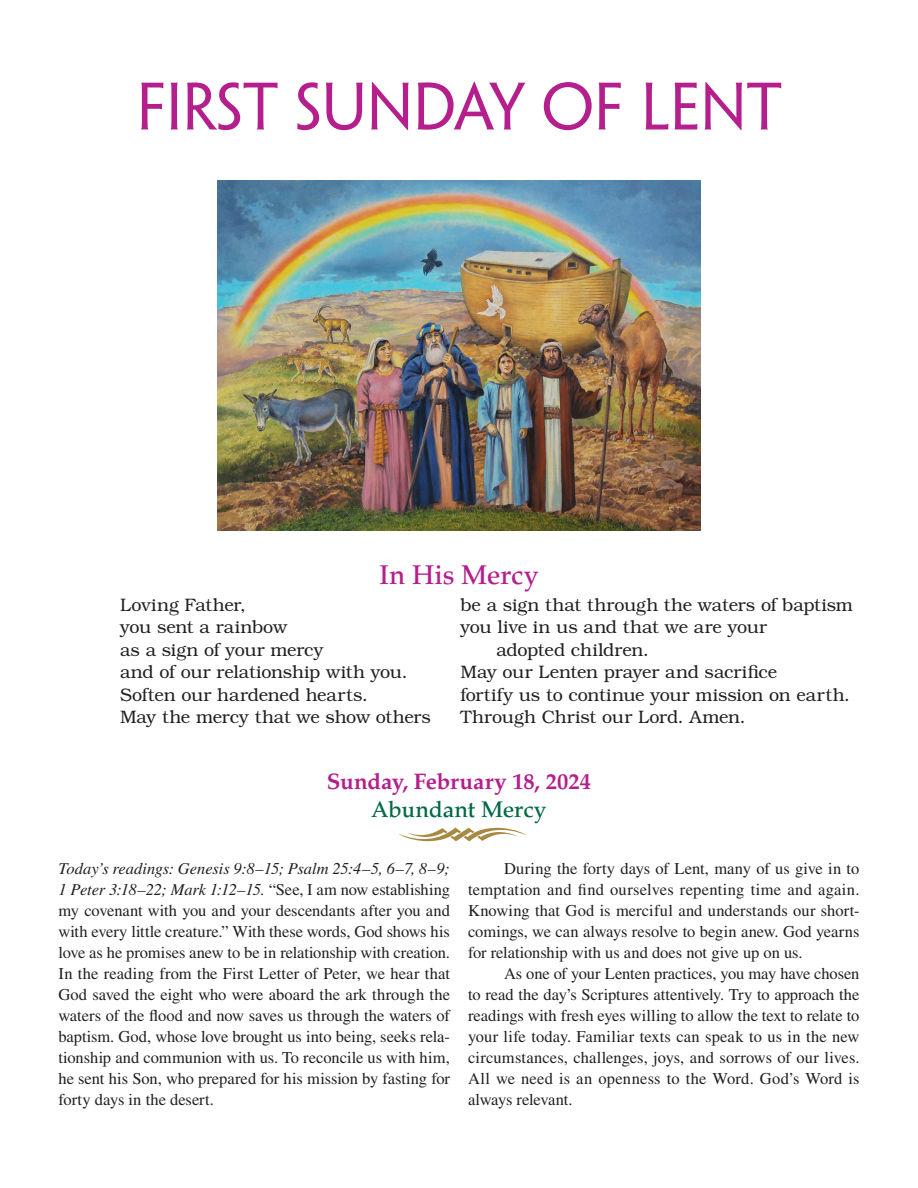
<style>
.page{position:relative;width:918px;height:1188px;background:#fff}
.page>*{position:absolute;margin:0;border:0;box-sizing:border-box;transform-origin:0 0}
.week__LENT{font:60px "Penumbra Flare Std";color:#b41e8d}
.prayer_h1__LENT{font:500 27px "Palatino LT Std";letter-spacing:.005em;color:#b41e8d}
.h1__front_LENT{font:700 22.5px "Palatino LT Std";color:#b41e8d}
.h2__front_ADVNT__CHRSMS__LENT__EASTR{font:500 22.5px "Palatino LT Std";letter-spacing:-.005em;color:#026a43}
.prayer__front{font:300 18px/22.5px "Bookman Std";letter-spacing:-.005em;color:#231f20}
.para__front{font:16.5px/21px "Times LT Std";letter-spacing:-.005em;color:#231f20;text-align:justify}
.para__indentfront{font:16.5px/21px "Times LT Std";color:#231f20;text-align:justify}
.s1{font-style:italic}
</style>
<div class="page">
<svg style="left:399px;top:827px;width:127px;height:15px"></svg>
<img style="left:217px;top:180px;width:484px;height:351px">
<p class="week__LENT" style="left:137px;top:71px;width:647px">FIRST SUNDAY OF LENT</p>
<p class="prayer_h1__LENT" style="left:380px;top:559px;width:160px">In His Mercy</p>
<p class="prayer__front" style="left:120px;top:594px;width:127px">Loving Father,</p>
<p class="prayer__front" style="left:120px;top:616px;width:169px">you sent a rainbow</p>
<p class="prayer__front" style="left:120px;top:639px;width:205px">as a sign of your mercy</p>
<p class="prayer__front" style="left:120px;top:661px;width:289px">and of our relationship with you.</p>
<p class="prayer__front" style="left:120px;top:684px;width:249px">Soften our hardened hearts.</p>
<p class="prayer__front" style="left:120px;top:706px;width:312px">May the mercy that we show others</p>
<p class="prayer__front" style="left:460px;top:594px;width:394px">be a sign that through the waters of baptism</p>
<p class="prayer__front" style="left:496px;top:616px;width:272px;text-indent:-36px">you live in us and that we are your adopted children.</p>
<p class="prayer__front" style="left:460px;top:661px;width:318px">May our Lenten prayer and sacrifice</p>
<p class="prayer__front" style="left:460px;top:684px;width:391px">fortify us to continue your mission on earth.</p>
<p class="prayer__front" style="left:460px;top:706px;width:287px">Through Christ our Lord. Amen.</p>
<p class="h1__front_LENT" style="left:327px;top:768px;width:266px">Sunday, February 18, 2024</p>
<p class="h2__front_ADVNT__CHRSMS__LENT__EASTR" style="left:372px;top:796px;width:176px">Abundant Mercy</p>
<p class="para__front" style="left:58px;top:858px;width:393px"><span class="s1">Today’s readings: Genesis 9:8–15; Psalm 25:4–5, 6–7, 8–9; 1 Peter 3:18–22; Mark 1:12–15.</span> “See, I am now establishing my covenant with you and your descendants after you and with every little creature.” With these words, God shows his love as he promises anew to be in relationship with creation.<br>In the reading from the First Letter of Peter, we hear that God saved the eight who were aboard the ark through the waters of the flood and now saves us through the waters of baptism. God, whose love brought us into being, seeks rela&shy;tionship and communion with us. To reconcile us with him, he sent his Son, who prepared for his mission by fasting for forty days in the desert.</p>
<p class="para__indentfront" style="left:468px;top:858px;width:393px;text-indent:36px">During the forty days of Lent, many of us give in to temptation and find ourselves repenting time and again.<br>Knowing that God is merciful and understands our short&shy;comings, we can always resolve to begin anew. God yearns for relationship with us and does not give up on us.</p>
<p class="para__indentfront" style="left:468px;top:963px;width:393px;text-indent:36px">As one of your Lenten practices, you may have chosen to read the day’s Scriptures attentively. Try to approach the readings with fresh eyes willing to allow the text to relate to your life today. Familiar texts can speak to us in the new circumstances, challenges, joys, and sorrows of our lives.<br>All we need is an openness to the Word. God’s Word is always relevant.</p>
</div>
